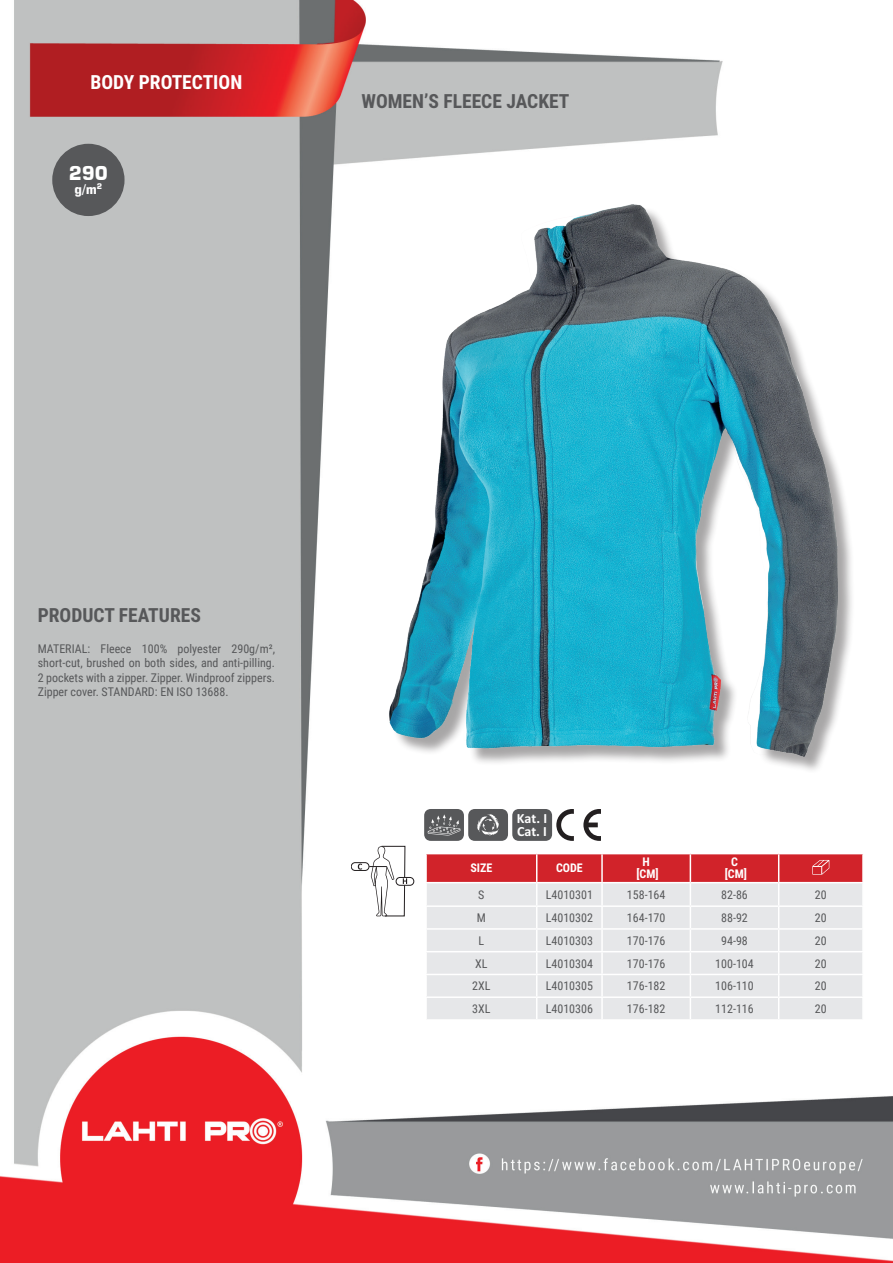
<style>
.page{position:relative;width:893px;height:1263px;background:#fff}
.page>*{position:absolute;margin:0;border:0;box-sizing:border-box;transform-origin:0 0}
.t1{font:700 19.5px "Roboto Condensed";color:#57585a}
.t2{font:700 19.5px "Roboto Condensed";color:#fff}
.t3{font:700 18.75px "Square 721 BT";color:#fff}
.t4{font:700 14.1px/12.9px "Calibri Profix";color:#fff}
.t5{font:700 13.05px "Square 721 BT";color:#fff}
.t6{font:12px/14.4px "Roboto Condensed";color:#57585a;text-align:justify}
.t7{font:700 12px/12px "Roboto Condensed";color:#fff;text-align:center}
</style>
<div class="page">
<img style="left:0;top:0;width:893px;height:1263px">
<div style="left:52px;top:144px;width:73px;height:72px;background:#57585a;border-radius:50%"></div>
<div style="left:392px;top:207px;width:463px;height:567px;background:#231f20;opacity:.4"></div>
<img style="left:387px;top:204px;width:450px;height:553px">
<hr style="left:425px;top:854px;width:2px;height:28px;background:#fff">
<hr style="left:425px;top:883px;width:2px;height:22px;background:#fff">
<hr style="left:425px;top:907px;width:2px;height:21px;background:#fff">
<hr style="left:425px;top:930px;width:2px;height:21px;background:#fff">
<hr style="left:425px;top:952px;width:2px;height:22px;background:#fff">
<hr style="left:425px;top:975px;width:2px;height:21px;background:#fff">
<hr style="left:425px;top:998px;width:2px;height:21px;background:#fff">
<hr style="left:862px;top:854px;width:2px;height:28px;background:#fff">
<hr style="left:862px;top:883px;width:2px;height:22px;background:#fff">
<hr style="left:862px;top:907px;width:2px;height:21px;background:#fff">
<hr style="left:862px;top:930px;width:2px;height:21px;background:#fff">
<hr style="left:862px;top:952px;width:2px;height:22px;background:#fff">
<hr style="left:862px;top:975px;width:2px;height:21px;background:#fff">
<hr style="left:862px;top:998px;width:2px;height:21px;background:#fff">
<hr style="left:425px;top:853px;width:112px;height:1px;background:#fff">
<hr style="left:779px;top:853px;width:85px;height:1px;background:#fff">
<hr style="left:425px;top:882px;width:112px;height:1px;background:#fff">
<hr style="left:779px;top:882px;width:85px;height:1px;background:#fff">
<hr style="left:425px;top:905px;width:112px;height:2px;background:#fff">
<hr style="left:779px;top:905px;width:85px;height:2px;background:#fff">
<hr style="left:425px;top:928px;width:112px;height:2px;background:#fff">
<hr style="left:779px;top:928px;width:85px;height:2px;background:#fff">
<hr style="left:425px;top:951px;width:112px;height:1px;background:#fff">
<hr style="left:779px;top:951px;width:85px;height:1px;background:#fff">
<hr style="left:425px;top:974px;width:112px;height:1px;background:#fff">
<hr style="left:779px;top:974px;width:85px;height:1px;background:#fff">
<hr style="left:425px;top:996px;width:112px;height:2px;background:#fff">
<hr style="left:779px;top:996px;width:85px;height:2px;background:#fff">
<hr style="left:425px;top:1019px;width:112px;height:2px;background:#fff">
<hr style="left:537px;top:1019px;width:65px;height:2px;background:#fff">
<hr style="left:602px;top:1019px;width:88px;height:2px;background:#fff">
<hr style="left:690px;top:1019px;width:89px;height:2px;background:#fff">
<hr style="left:779px;top:1019px;width:85px;height:2px;background:#fff">
<svg style="left:426px;top:853px;width:437px;height:166px;background:#e4c8cb"></svg>
<div style="left:424px;top:809px;width:40px;height:32px;background:#57585a;border-radius:7px"></div>
<svg style="left:428px;top:814px;width:32px;height:21px"></svg>
<div style="left:468px;top:809px;width:40px;height:32px;background:#57585a;border-radius:7px"></div>
<svg style="left:477px;top:814px;width:22px;height:22px"></svg>
<div style="left:512px;top:809px;width:40px;height:32px;background:#57585a;border-radius:7px"></div>
<svg style="left:583px;top:809px;width:18px;height:32px"></svg>
<svg style="left:556px;top:809px;width:18px;height:32px"></svg>
<div style="left:351px;top:862px;width:18px;height:9px;background:#fff;border:1px solid #231f20;border-radius:4px"></div>
<svg style="left:358px;top:863px;width:4px;height:6px"></svg>
<svg style="left:396px;top:877px;width:18px;height:8px"></svg>
<svg style="left:369px;top:846px;width:38px;height:70px"></svg>
<h1 class="t2" style="left:90px;top:69px;width:153px">BODY PROTECTION</h1>
<h2 class="t3" style="left:69px;top:162px;width:41px">290</h2>
<p class="t5" style="left:75px;top:181px;width:29px">g/m<sup>2</sup></p>
<h1 class="t1" style="left:361px;top:88px;width:210px">WOMEN’S FLEECE JACKET</h1>
<h1 class="t1" style="left:38px;top:601px;width:165px">PRODUCT FEATURES</h1>
<p class="t6" style="left:38px;top:641px;width:239px">MATERIAL: Fleece 100% polyester 290g/m², short-cut, brushed on both sides, and anti-pilling.<br>2 pockets with a zipper. Zipper. Windproof zippers.<br>Zipper cover. STANDARD: EN ISO 13688.</p>
<p class="t4" style="left:517px;top:811px;width:32px">Kat. I<br>Cat. I</p>
<p class="t7" style="left:470px;top:862px;width:23px">SIZE</p>
<p class="t7" style="left:556px;top:862px;width:28px">CODE</p>
<p class="t7" style="left:636px;top:856px;width:24px">H [CM]</p>
<p class="t7" style="left:725px;top:856px;width:24px">C [CM]</p>
<p class="t6" style="left:478px;top:887px;width:8px">S</p>
<p class="t6" style="left:546px;top:887px;width:49px">L4010301</p>
<p class="t6" style="left:627px;top:887px;width:40px">158-164</p>
<p class="t6" style="left:721px;top:887px;width:28px">82-86</p>
<p class="t6" style="left:815px;top:887px;width:13px">20</p>
<p class="t6" style="left:477px;top:910px;width:11px">M</p>
<p class="t6" style="left:546px;top:910px;width:49px">L4010302</p>
<p class="t6" style="left:627px;top:910px;width:40px">164-170</p>
<p class="t6" style="left:721px;top:910px;width:28px">88-92</p>
<p class="t6" style="left:815px;top:910px;width:13px">20</p>
<p class="t6" style="left:478px;top:933px;width:7px">L</p>
<p class="t6" style="left:546px;top:933px;width:49px">L4010303</p>
<p class="t6" style="left:627px;top:933px;width:40px">170-176</p>
<p class="t6" style="left:721px;top:933px;width:28px">94-98</p>
<p class="t6" style="left:815px;top:933px;width:13px">20</p>
<p class="t6" style="left:475px;top:956px;width:14px">XL</p>
<p class="t6" style="left:546px;top:956px;width:49px">L4010304</p>
<p class="t6" style="left:627px;top:956px;width:40px">170-176</p>
<p class="t6" style="left:715px;top:956px;width:40px">100-104</p>
<p class="t6" style="left:815px;top:956px;width:13px">20</p>
<p class="t6" style="left:472px;top:978px;width:20px">2XL</p>
<p class="t6" style="left:546px;top:978px;width:49px">L4010305</p>
<p class="t6" style="left:627px;top:978px;width:40px">176-182</p>
<p class="t6" style="left:715px;top:978px;width:40px">106-110</p>
<p class="t6" style="left:815px;top:978px;width:13px">20</p>
<p class="t6" style="left:472px;top:1001px;width:20px">3XL</p>
<p class="t6" style="left:546px;top:1001px;width:49px">L4010306</p>
<p class="t6" style="left:627px;top:1001px;width:40px">176-182</p>
<p class="t6" style="left:715px;top:1001px;width:40px">112-116</p>
<p class="t6" style="left:815px;top:1001px;width:13px">20</p>
</div>
